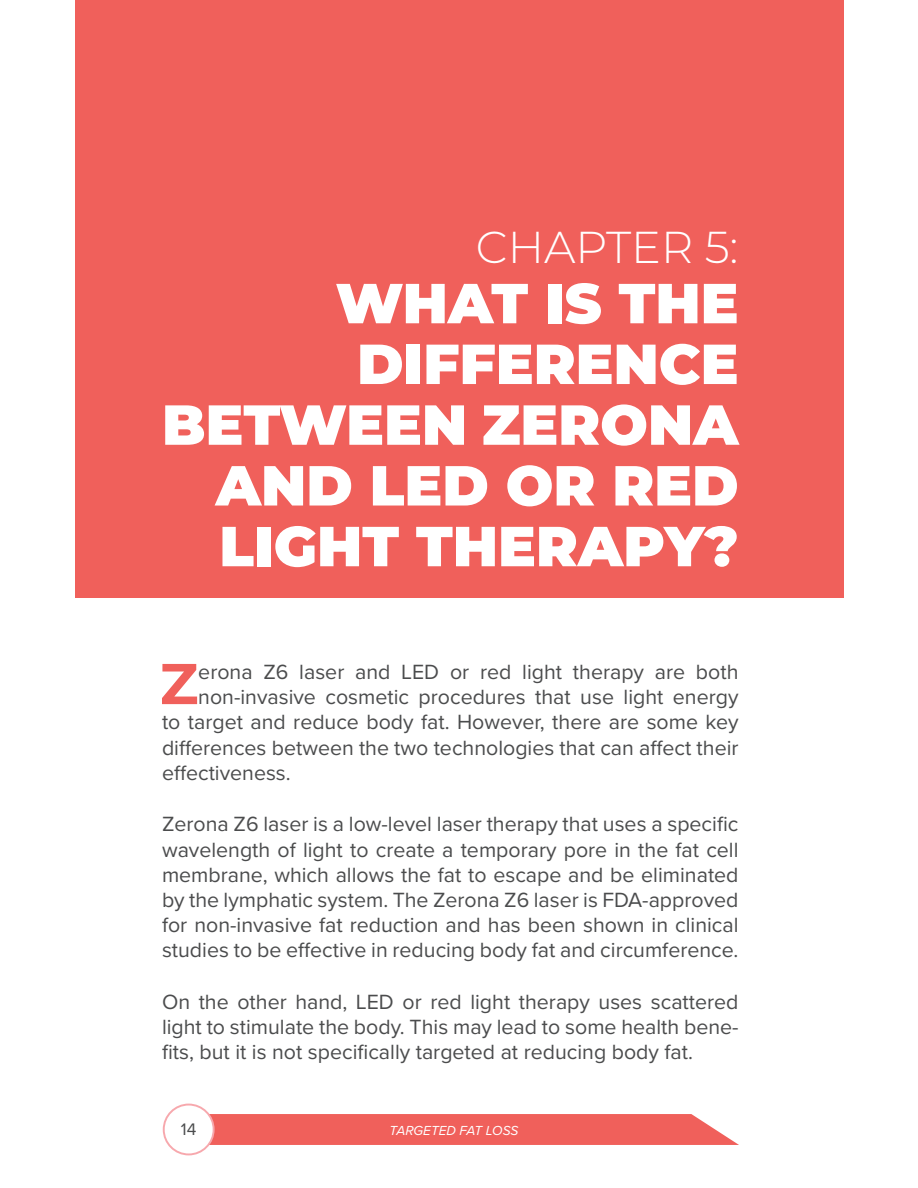
<style>
.page{position:relative;width:918px;height:1188px;background:#fff}
.page>*{position:absolute;margin:0;border:0;box-sizing:border-box;transform-origin:0 0}
.t1{font:700 57.45px "Montserrat";color:#f0605b}
.t2{font:900 56.25px/60.8px "Montserrat";color:#fff;text-align:right}
.t3{font:300 44.7px "Montserrat";color:#fff}
.t4{font:21.3px/25.2px "Proxima Nova";color:#4b4c4d;text-align:justify}
.t5{font:17.4px "Proxima Nova";color:#4b4c4d}
.t6{font:italic 13.65px "Proxima Nova";color:#fff}
</style>
<div class="page">
<div style="left:209px;top:1114px;width:530px;height:31px;background:#f0605b"></div>
<div style="left:164px;top:1105px;width:50px;height:49px;background:#fff;border-radius:50%"></div>
<div style="left:163px;top:1104px;width:52px;height:51px;border:2px solid #f7a8ad;border-radius:50%"></div>
<div style="left:75px;top:0;width:768px;height:598px;background:#f0605b"></div>
<h3 class="t3" style="left:476px;top:221px;width:264px">CHAPTER 5:</h3>
<h2 class="t2" style="left:162px;top:274px;width:578px">WHAT IS THE<br>DIFFERENCE<br>BETWEEN ZERONA<br>AND LED OR RED<br>LIGHT THERAPY?</h2>
<h1 class="t1" style="left:160px;top:651px;width:40px">Z</h1>
<p class="t4" style="left:198px;top:661px;width:542px">erona Z6 laser and LED or red light therapy are both</p>
<p class="t4" style="left:198px;top:686px;width:542px">non-invasive cosmetic procedures that use light energy</p>
<p class="t4" style="left:162px;top:711px;width:578px">to target and reduce body fat. However, there are some key</p>
<p class="t4" style="left:162px;top:736px;width:578px">differences between the two technologies that can affect their</p>
<p class="t4" style="left:162px;top:762px;width:130px">effectiveness.</p>
<p class="t4" style="left:162px;top:813px;width:578px">Zerona Z6 laser is a low-level laser therapy that uses a specific wavelength of light to create a temporary pore in the fat cell membrane, which allows the fat to escape and be eliminated by the lymphatic system. The Zerona Z6 laser is FDA-approved for non-invasive fat reduction and has been shown in clinical studies to be effective in reducing body fat and circumference.</p>
<p class="t4" style="left:162px;top:991px;width:578px">On the other hand, LED or red light therapy uses scattered light to stimulate the body. This may lead to some health bene&shy;fits, but it is not specifically targeted at reducing body fat.</p>
<p class="t5" style="left:181px;top:1122px;width:17px">14</p>
<p class="t6" style="left:390px;top:1126px;width:131px">TARGETED FAT LOSS</p>
</div>
